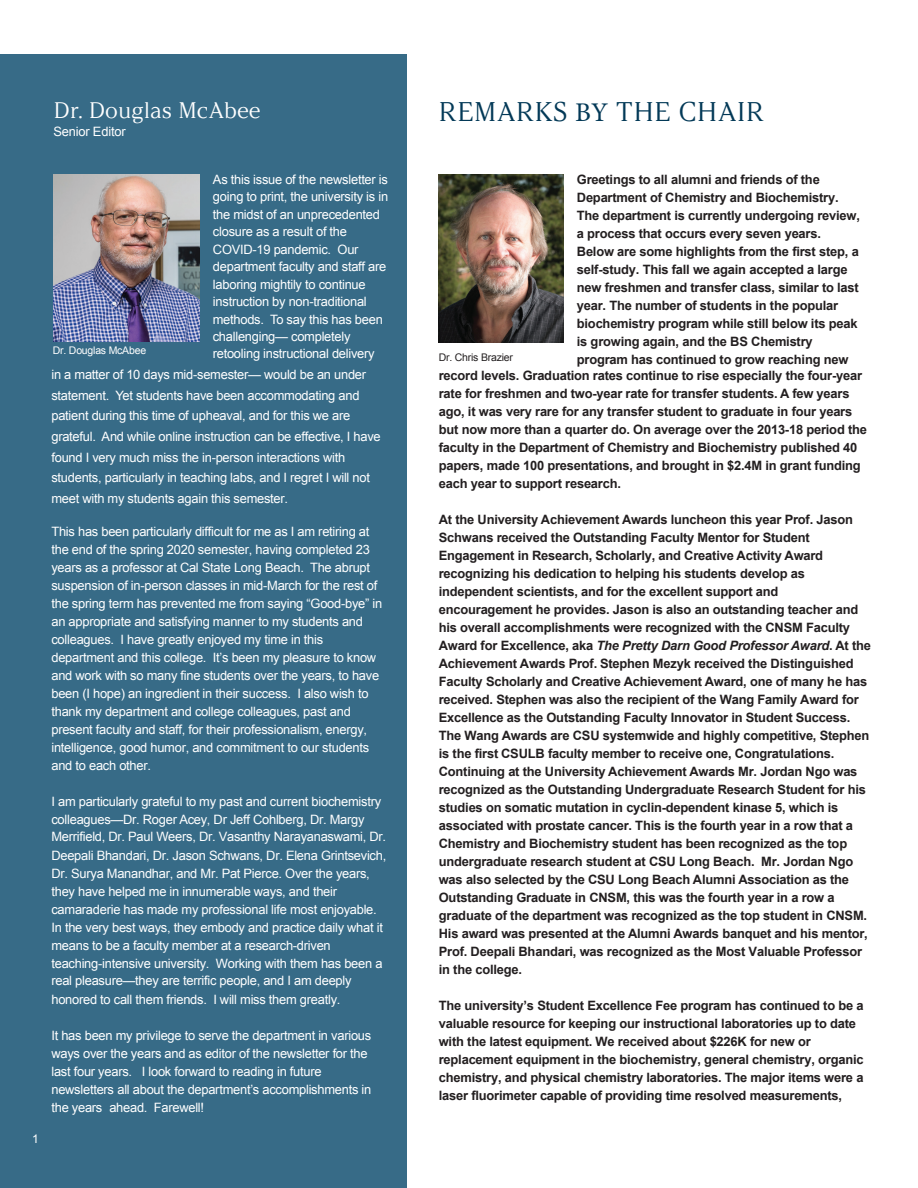
<style>
.page{position:relative;width:918px;height:1188px;background:#fff}
.page>*{position:absolute;margin:0;border:0;box-sizing:border-box;transform-origin:0 0}
.t1{font:27px "Argesta Display";color:#033957}
.t2{font:22.5px "Argesta Display";color:#fff}
.t3{font:700 12.9px/18px "Arial";letter-spacing:-.015em;color:#231f20}
.t4{font:12.9px/18px "Arial";letter-spacing:-.02em;color:#fff}
.t5{font:12px "Arial";color:#fff}
.t6{font:10.5px "Arial";letter-spacing:-.02em;color:#fff}
.t7{font:10.5px "Arial";letter-spacing:-.02em;color:#231f20}
.s1{font-family:"Minion Pro"}
.s2{font-style:italic}
</style>
<div class="page">
<div style="left:0;top:54px;width:407px;height:1134px;background:#376b87"></div>
<img style="left:53px;top:175px;width:147px;height:166px">
<img style="left:438px;top:175px;width:125px;height:167px">
<h1 class="t2" style="left:53px;top:97px;width:209px">Dr. Douglas McAbee</h1>
<p class="t4" style="left:53px;top:122px;width:74px">Senior Editor</p>
<p class="t5" style="left:32px;top:1130px;width:8px">1</p>
<p class="t4" style="left:213px;top:171px;width:177px;line-height:17.4px">As this issue of the newsletter is going to print, the university is in the midst of an unprecedented closure as a result of the<br>COVID-19 pandemic. Our department faculty and staff are laboring mightily to continue instruction by non-traditional methods. To say this has been challenging— completely retooling instructional delivery</p>
<p class="t4" style="left:51px;top:364px;width:331px;line-height:20.7px">in a matter of 10 days mid-semester— would be an under statement. Yet students have been accommodating and patient during this time of upheaval, and for this we are grateful. And while online instruction can be effective, I have found I very much miss the in-person interactions with students, particularly in teaching labs, and I regret I will not meet with my students again this semester.</p>
<p class="t4" style="left:51px;top:522px;width:332px">This has been particularly difficult for me as I am retiring at the end of the spring 2020 semester, having completed 23 years as a professor at Cal State Long Beach. The abrupt suspension of in-person classes in mid-March for the rest of the spring term has prevented me from saying “Good-bye” in an appropriate and satisfying manner to my students and colleagues. I have greatly enjoyed my time in this department and this college. It’s been my pleasure to know and work with so many fine students over the years, to have been (I hope) an ingredient in their success. I also wish to thank my department and college colleagues, past and present faculty and staff, for their professionalism, energy, intelligence, good humor, and commitment to our students and to each other.</p>
<p class="t4" style="left:51px;top:792px;width:336px">I am particularly grateful to my past and current biochemistry colleagues—Dr. Roger Acey, Dr Jeff Cohlberg, Dr. Margy Merrifield, Dr. Paul Weers, Dr. Vasanthy Narayanaswami, Dr.<br>Deepali Bhandari, Dr. Jason Schwans, Dr. Elena Grintsevich, Dr. Surya Manandhar, and Mr. Pat Pierce. Over the years, they have helped me in innumerable ways, and their camaraderie has made my professional life most enjoyable.<br>In the very best ways, they embody and practice daily what it means to be a faculty member at a research-driven teaching-intensive university. Working with them has been a real pleasure—they are terrific people, and I am deeply honored to call them friends. I will miss them greatly.</p>
<p class="t4" style="left:51px;top:1026px;width:321px">It has been my privilege to serve the department in various ways over the years and as editor of the newsletter for the last four years. I look forward to reading in future newsletters all about the department’s accomplishments in the years ahead. Farewell!</p>
<p class="t6" style="left:53px;top:343px;width:95px">Dr. Douglas McAbee</p>
<h1 class="t1" style="left:438px;top:96px;width:327px">REMARKS <span class="s1">BY</span> THE CHAIR</h1>
<p class="t3" style="left:577px;top:171px;width:285px">Greetings to all alumni and friends of the Department of Chemistry and Biochemistry.<br>The department is currently undergoing review, a process that occurs every seven years.<br>Below are some highlights from the first step, a self-study. This fall we again accepted a large new freshmen and transfer class, similar to last year. The number of students in the popular biochemistry program while still below its peak is growing again, and the BS Chemistry</p>
<p class="t7" style="left:439px;top:351px;width:76px">Dr. Chris Brazier</p>
<p class="t3" style="left:577px;top:351px;width:273px">program has continued to grow reaching new</p>
<p class="t3" style="left:439px;top:367px;width:430px">record levels. Graduation rates continue to rise especially the four-year rate for freshmen and two-year rate for transfer students. A few years ago, it was very rare for any transfer student to graduate in four years but now more than a quarter do. On average over the 2013-18 period the faculty in the Department of Chemistry and Biochemistry published 40 papers, made 100 presentations, and brought in $2.4M in grant funding each year to support research.</p>
<p class="t3" style="left:439px;top:511px;width:434px">At the University Achievement Awards luncheon this year Prof. Jason Schwans received the Outstanding Faculty Mentor for Student Engagement in Research, Scholarly, and Creative Activity Award recognizing his dedication to helping his students develop as independent scientists, and for the excellent support and encouragement he provides. Jason is also an outstanding teacher and his overall accomplishments were recognized with the CNSM Faculty Award for Excellence, aka <span class="s2">The Pretty Darn Good Professor Award</span>. At the Achievement Awards Prof. Stephen Mezyk received the Distinguished Faculty Scholarly and Creative Achievement Award, one of many he has received. Stephen was also the recipient of the Wang Family Award for Excellence as the Outstanding Faculty Innovator in Student Success.<br>The Wang Awards are CSU systemwide and highly competitive, Stephen is the first CSULB faculty member to receive one, Congratulations.<br>Continuing at the University Achievement Awards Mr. Jordan Ngo was recognized as the Outstanding Undergraduate Research Student for his studies on somatic mutation in cyclin-dependent kinase 5, which is associated with prostate cancer. This is the fourth year in a row that a Chemistry and Biochemistry student has been recognized as the top undergraduate research student at CSU Long Beach. Mr. Jordan Ngo was also selected by the CSU Long Beach Alumni Association as the Outstanding Graduate in CNSM, this was the fourth year in a row a graduate of the department was recognized as the top student in CNSM.<br>His award was presented at the Alumni Awards banquet and his mentor, Prof. Deepali Bhandari, was recognized as the Most Valuable Professor in the college.</p>
<p class="t3" style="left:439px;top:997px;width:426px">The university’s Student Excellence Fee program has continued to be a valuable resource for keeping our instructional laboratories up to date with the latest equipment. We received about $226K for new or replacement equipment in the biochemistry, general chemistry, organic chemistry, and physical chemistry laboratories. The major items were a laser fluorimeter capable of providing time resolved measurements,</p>
</div>
